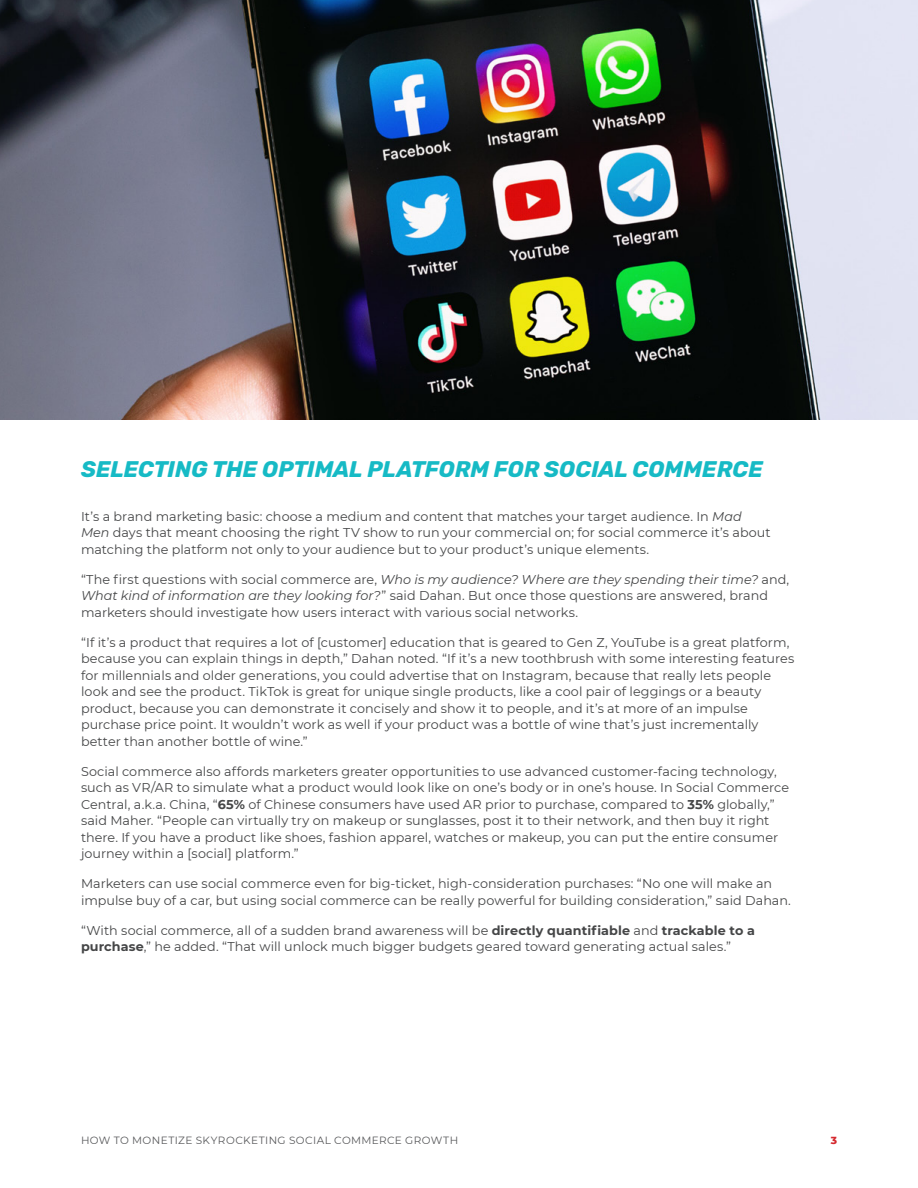
<style>
.page{position:relative;width:918px;height:1188px;background:#fff}
.page>*{position:absolute;margin:0;border:0;box-sizing:border-box;transform-origin:0 0}
.t1{font:italic 700 22.5px "Rubik";color:#16bac5}
.t2{font:12.75px/16.5px "Montserrat";letter-spacing:.005em;color:#454647}
.t3{font:10.5px "Montserrat";letter-spacing:.04em;color:#58595b}
.t4{font:800 10.5px "Montserrat";color:#d52a2f}
.s1{font-style:italic}
.s2{font-weight:700}
</style>
<div class="page">
<img style="left:0;top:0;width:918px;height:420px">
<h1 class="t1" style="left:81px;top:456px;width:683px">SELECTING THE OPTIMAL PLATFORM FOR SOCIAL COMMERCE</h1>
<p class="t2" style="left:81px;top:508px;width:691px">It’s a brand marketing basic: choose a medium and content that matches your target audience. In <span class="s1">Mad<br>Men</span> days that meant choosing the right TV show to run your commercial on; for social commerce it’s about matching the platform not only to your audience but to your product’s unique elements.</p>
<p class="t2" style="left:81px;top:571px;width:710px">“The first questions with social commerce are, <span class="s1">Who is my audience? Where are they spending their time?</span> and,<br><span class="s1">What kind of information are they looking for?</span>” said Dahan. But once those questions are answered, brand marketers should investigate how users interact with various social networks.</p>
<p class="t2" style="left:81px;top:634px;width:715px">“If it’s a product that requires a lot of [customer] education that is geared to Gen Z, YouTube is a great platform, because you can explain things in depth,” Dahan noted. “If it’s a new toothbrush with some interesting features for millennials and older generations, you could advertise that on Instagram, because that really lets people look and see the product. TikTok is great for unique single products, like a cool pair of leggings or a beauty product, because you can demonstrate it concisely and show it to people, and it’s at more of an impulse purchase price point. It wouldn’t work as well if your product was a bottle of wine that’s just incrementally better than another bottle of wine.”</p>
<p class="t2" style="left:81px;top:763px;width:710px">Social commerce also affords marketers greater opportunities to use advanced customer-facing technology, such as VR/AR to simulate what a product would look like on one’s body or in one’s house. In Social Commerce Central, a.k.a. China, “<span class="s2">65%</span> of Chinese consumers have used AR prior to purchase, compared to <span class="s2">35%</span> globally,” said Maher. “People can virtually try on makeup or sunglasses, post it to their network, and then buy it right there. If you have a product like shoes, fashion apparel, watches or makeup, you can put the entire consumer journey within a [social] platform.”</p>
<p class="t2" style="left:81px;top:875px;width:712px">Marketers can use social commerce even for big-ticket, high-consideration purchases: “No one will make an impulse buy of a car, but using social commerce can be really powerful for building consideration,” said Dahan.</p>
<p class="t2" style="left:81px;top:922px;width:675px">“With social commerce, all of a sudden brand awareness will be <span class="s2">directly quantifiable</span> and <span class="s2">trackable to a purchase</span>,” he added. “That will unlock much bigger budgets geared toward generating actual sales.”</p>
<p class="t3" style="left:81px;top:1133px;width:379px">HOW TO MONETIZE SKYROCKETING SOCIAL COMMERCE GROWTH</p>
<p class="t4" style="left:831px;top:1133px;width:8px">3</p>
</div>
